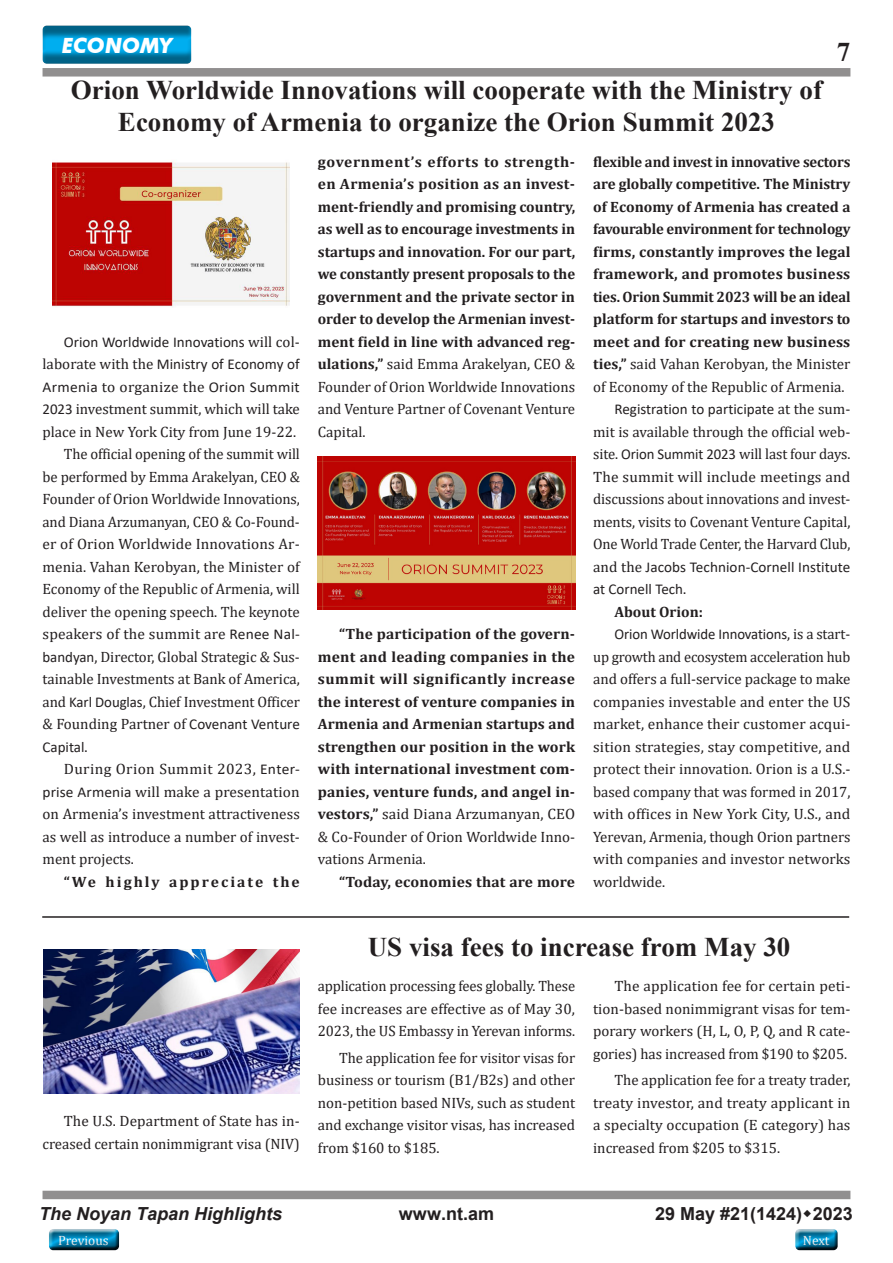
<style>
.page{position:relative;width:893px;height:1263px;background:#fff}
.page>*{position:absolute;margin:0;border:0;box-sizing:border-box;transform-origin:0 0}
.t1{font:700 27px/32.4px "Times New Roman";color:#231f20;text-align:center}
.t2{font:italic 700 21px "Futura BT";color:#fff}
.t3{font:700 18px "Arial";color:#231f20}
.t4{font:italic 700 18px "Arial";color:#231f20}
.t5{font:15px/22.5px "Cambria";color:#231f20;text-align:justify}
.t6{font:700 15px/22.5px "Cambria";letter-spacing:.01em;color:#231f20;text-align:justify}
.t7{font:700 15px "Cambria";letter-spacing:.13em;color:#231f20}
.t8{font:13.5px "Cambria";color:#fff}
.s1{font-family:"Calibri"}
.s2{font-weight:400}
</style>
<div class="page">
<div style="left:792px;top:1228px;width:50px;height:27px;background:#231f20;opacity:.75"></div>
<div style="left:46px;top:1228px;width:77px;height:27px;background:#231f20;opacity:.75"></div>
<div style="left:43px;top:68px;width:807px;height:9px;background:#918f8f"></div>
<div style="left:43px;top:1191px;width:807px;height:8px;background:#918f8f"></div>
<div style="left:41px;top:24px;width:156px;height:41px;background:#231f20;opacity:.5"></div>
<hr style="left:42px;top:916px;width:807px;height:2px;background:#231f20">
<img style="left:43px;top:950px;width:256px;height:144px">
<img style="left:52px;top:161px;width:238px;height:147px">
<img style="left:318px;top:456px;width:257px;height:154px">
<h2 class="t2" style="left:62px;top:32px;width:112px">ECONOMY</h2>
<h1 class="t1" style="left:71px;top:73px;width:753px">Orion Worldwide Innovations will cooperate with the Ministry of<br>Economy of Armenia to organize the Orion Summit 2023</h1>
<h1 class="t1" style="left:837px;top:35px;width:15px">7</h1>
<p class="t5" style="left:43px;top:330px;width:259px;text-indent:21px"><span class="s1">Orion Worldwide Innovations</span> will col&shy;laborate with the <span class="s1">Ministry of Economy of Armenia</span> to organize the <span class="s1">Orion Summit 2023</span> investment summit, which will take place in New York City from June 19-22.</p>
<p class="t5" style="left:43px;top:443px;width:259px;text-indent:21px">The official opening of the summit will be performed by Emma Arakelyan, CEO &amp; Founder of Orion Worldwide Innovations, and Diana Arzumanyan, CEO &amp; Co-Found&shy;er of Orion Worldwide Innovations Ar&shy;menia. Vahan Kerobyan, the Minister of Economy of the Republic of Armenia, will deliver the opening speech. The keynote speakers of the summit are <span class="s1">Renee Nal&shy;bandyan</span>, Director, Global Strategic &amp; Sus&shy;tainable Investments at Bank of America, and <span class="s1">Karl Douglas</span>, Chief Investment Officer &amp; Founding Partner of <span class="s1">Covenant Venture Capital</span>.</p>
<p class="t5" style="left:43px;top:758px;width:259px;text-indent:21px">During Orion Summit 2023, <span class="s1">Enter&shy;prise Armenia</span> will make a presentation on Armenia’s investment attractiveness as well as introduce a number of invest&shy;ment projects.</p>
<p class="t7" style="left:64px;top:871px;width:238px">“We highly appreciate the</p>
<p class="t6" style="left:318px;top:150px;width:259px">government’s efforts to strength&shy;en Armenia’s position as an invest&shy;ment-friendly and promising country, as well as to encourage investments in startups and innovation. For our part, we constantly present proposals to the government and the private sector in order to develop the Armenian invest&shy;ment field in line with advanced reg&shy;ulations,” <span class="s2">said Emma Arakelyan, CEO &amp; Founder of Orion Worldwide Innovations and Venture Partner of Covenant Venture Capital.</span></p>
<p class="t6" style="left:318px;top:622px;width:259px;text-indent:21px">“The participation of the govern&shy;ment and leading companies in the summit will significantly increase the interest of venture companies in Armenia and Armenian startups and strengthen our position in the work with international investment com&shy;panies, venture funds, and angel in&shy;vestors,” <span class="s2">said Diana Arzumanyan, CEO &amp; Co-Founder of Orion Worldwide Inno&shy;vations Armenia.</span></p>
<p class="t6" style="left:339px;top:870px;width:238px">“Today, economies that are more</p>
<p class="t6" style="left:593px;top:150px;width:259px">flexible and invest in innovative sectors are globally competitive. The Ministry of Economy of Armenia has created a favourable environment for technology firms, constantly improves the legal framework, and promotes business ties. Orion Summit 2023 will be an ideal platform for startups and investors to meet and for creating new business ties,” <span class="s2">said Vahan Kerobyan, the Minister of Economy of the Republic of Armenia.</span></p>
<p class="t5" style="left:593px;top:398px;width:259px;text-indent:21px"><span class="s1">Registration to participate</span> at the sum&shy;mit is available through the official web&shy;site. <span class="s1">Orion Summit 2023</span> will last four days.<br>The summit will include meetings and discussions about innovations and invest&shy;ments, visits to Covenant Venture Capital, One World Trade Center, the Harvard Club, and the <span class="s1">Jacobs Technion-Cornell Institute at Cornell Tech</span>.</p>
<p class="t6" style="left:614px;top:600px;width:90px">About Orion:</p>
<p class="t5" style="left:593px;top:623px;width:259px;text-indent:21px"><span class="s1">Orion Worldwide Innovations</span>, is a start&shy;up growth and ecosystem acceleration hub and offers a full-service package to make companies investable and enter the US market, enhance their customer acqui&shy;sition strategies, stay competitive, and protect their innovation. Orion is a U.S.- based company that was formed in 2017, with offices in New York City, U.S., and Yerevan, Armenia, though Orion partners with companies and investor networks worldwide.</p>
<p class="t5" style="left:43px;top:1110px;width:259px;text-align:right">The U.S. Department of State has in&shy;creased certain nonimmigrant visa (NIV)</p>
<h1 class="t1" style="left:368px;top:930px;width:424px">US visa fees to increase from May 30</h1>
<p class="t5" style="left:318px;top:975px;width:259px">application processing fees globally. These fee increases are effective as of May 30, 2023, the US Embassy in Yerevan informs.</p>
<p class="t5" style="left:318px;top:1046px;width:259px;text-indent:21px">The application fee for visitor visas for business or tourism (B1/B2s) and other non-petition based NIVs, such as student and exchange visitor visas, has increased from $160 to $185.</p>
<p class="t5" style="left:593px;top:975px;width:259px;text-indent:21px">The application fee for certain peti&shy;tion-based nonimmigrant visas for tem&shy;porary workers (H, L, O, P, Q, and R cate&shy;gories) has increased from $190 to $205.</p>
<p class="t5" style="left:593px;top:1069px;width:259px;text-indent:21px">The application fee for a treaty trader, treaty investor, and treaty applicant in a specialty occupation (E category) has increased from $205 to $315.</p>
<p class="t4" style="left:39px;top:1202px;width:245px">The Noyan Tapan Highlights</p>
<p class="t3" style="left:399px;top:1201px;width:97px">www.nt.am</p>
<p class="t3" style="left:655px;top:1201px;width:199px">29 May #21(1424) 2023</p>
<p class="t8" style="left:58px;top:1232px;width:52px">Previous</p>
<p class="t8" style="left:803px;top:1232px;width:28px">Next</p>
</div>
